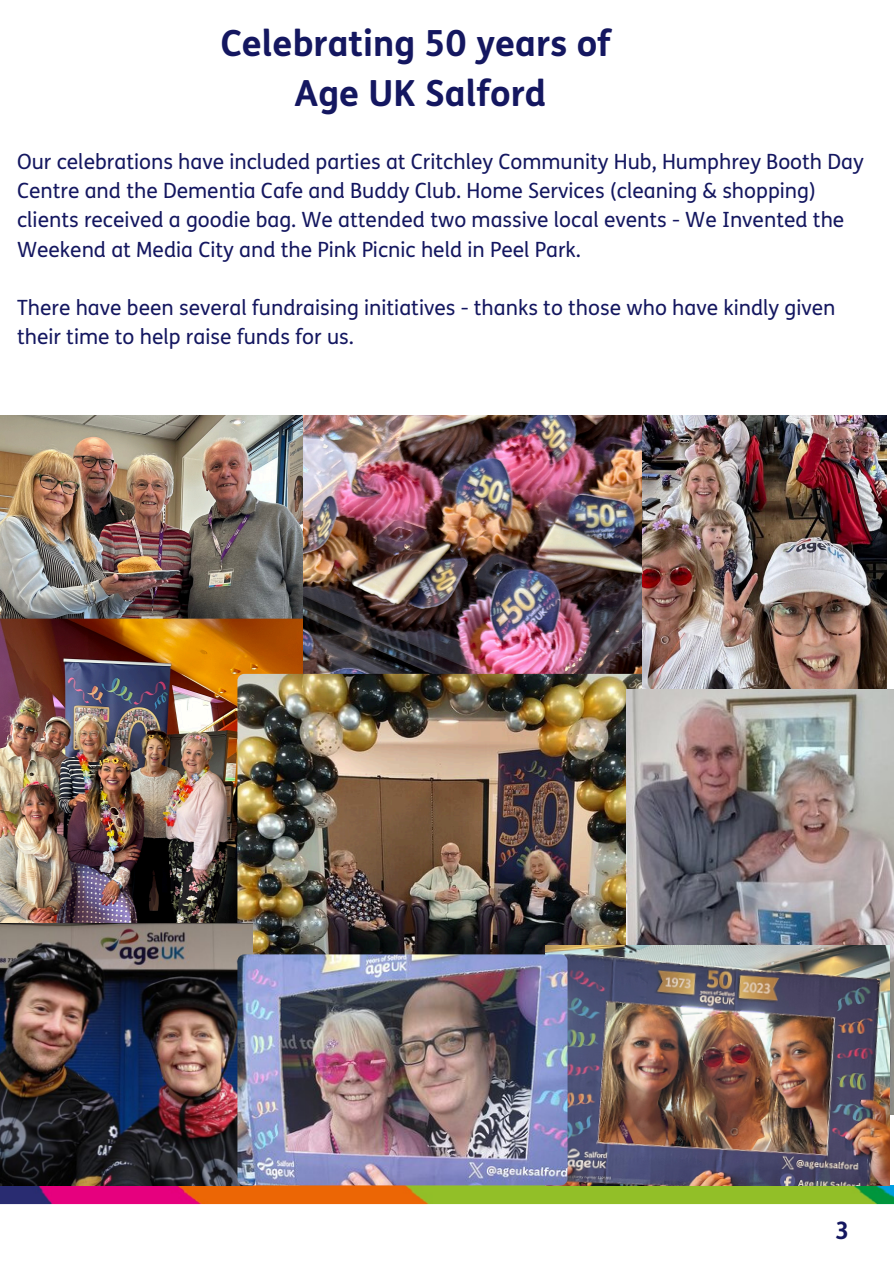
<style>
.page{position:relative;width:894px;height:1264px;background:#fff}
.page>*{position:absolute;margin:0;border:0;box-sizing:border-box;transform-origin:0 0}
.t1{font:700 36px/49.5px "FS Me";color:#141760;text-align:center}
.t2{font:700 24px "FS Me";color:#141760}
.t3{font:21px/29.2px "FS Me";color:#141760}
</style>
<div class="page">
<img style="left:0;top:1185px;width:893px;height:20px">
<img style="left:0;top:415px;width:303px;height:203px">
<img style="left:0;top:618px;width:303px;height:305px">
<img style="left:303px;top:415px;width:339px;height:259px">
<img style="left:237px;top:674px;width:431px;height:365px;border-radius:7px">
<img style="left:626px;top:689px;width:267px;height:425px">
<img style="left:546px;top:945px;width:343px;height:240px">
<img style="left:0;top:923px;width:252px;height:262px">
<img style="left:237px;top:954px;width:330px;height:231px;border-radius:7px">
<img style="left:642px;top:415px;width:244px;height:273px">
<p class="t1" style="left:221px;top:20px;width:391px">Celebrating 50 years of<br>Age UK Salford</p>
<p class="t3" style="left:17px;top:147px;width:848px">Our celebrations have included parties at Critchley Community Hub, Humphrey Booth Day Centre and the Dementia Cafe and Buddy Club. Home Services (cleaning &amp; shopping) clients received a goodie bag. We attended two massive local events - We Invented the Weekend at Media City and the Pink Picnic held in Peel Park.</p>
<p class="t3" style="left:17px;top:294px;width:819px">There have been several fundraising initiatives - thanks to those who have kindly given their time to help raise funds for us.</p>
<p class="t2" style="left:835px;top:1216px;width:16px">3</p>
</div>
